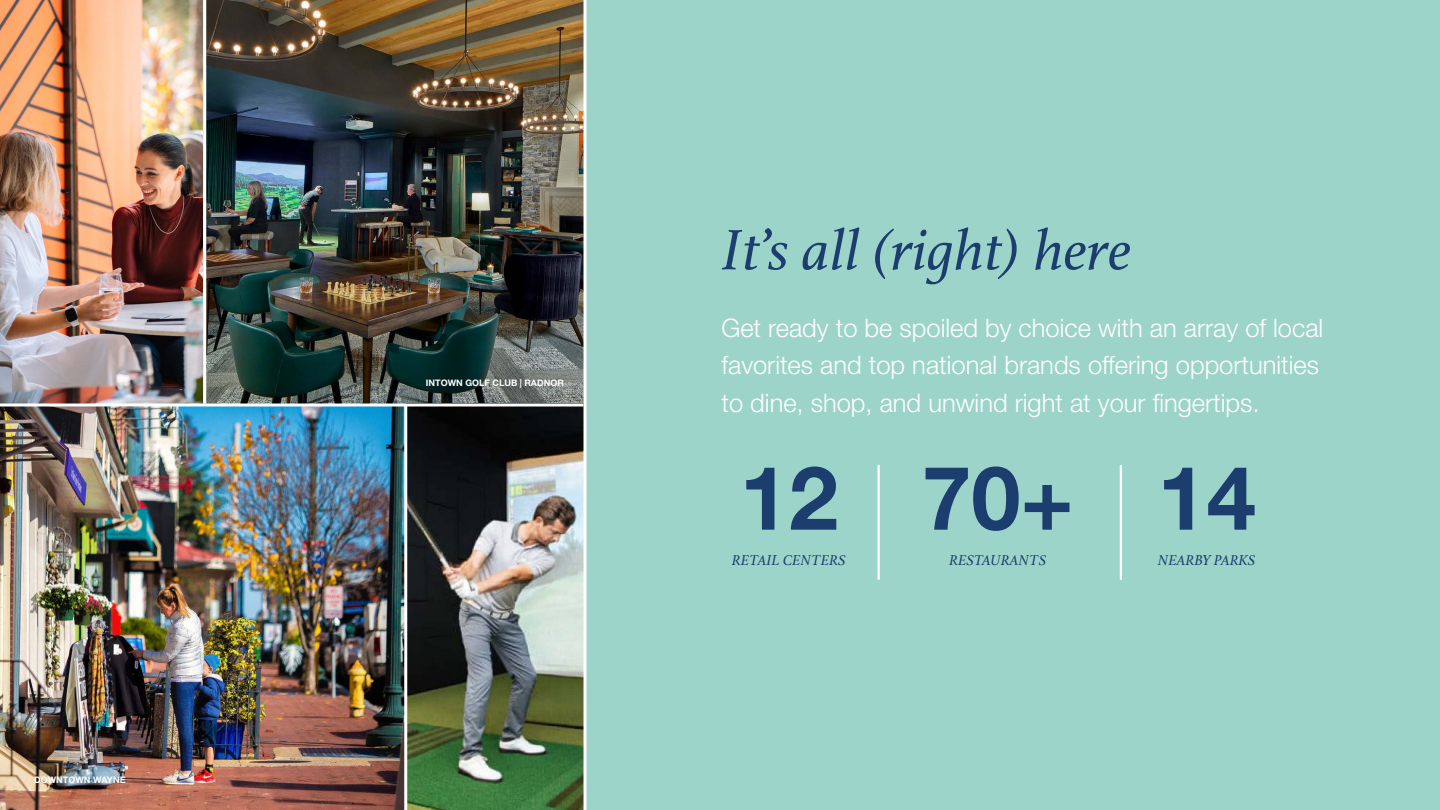
<style>
.page{position:relative;width:1440px;height:810px;background:#9dd4c9}
.page>*{position:absolute;margin:0;border:0;box-sizing:border-box;transform-origin:0 0}
.t1{font:700 88.5px "Helvetica Neue LT Std";color:#1b3e6e}
.t2{font:italic 60px "Athelas";color:#1b3e6e}
.t3{font:300 25.5px/37.5px "Helvetica Neue LT Std";color:#fff}
.t4{font:italic 15px "Athelas";color:#1b3e6e}
.t5{font:700 9px "Helvetica Neue LT Std";color:#fff}
</style>
<div class="page">
<img style="left:0;top:406px;width:584px;height:404px">
<img style="left:206px;top:0;width:378px;height:404px">
<hr style="left:878px;top:465px;width:2px;height:115px;background:#fff">
<hr style="left:1120px;top:465px;width:2px;height:115px;background:#fff">
<img style="left:0;top:0;width:202px;height:404px">
<hr style="left:584px;top:0;width:2px;height:810px;background:#fff">
<hr style="left:203px;top:0;width:3px;height:404px;background:#fff">
<hr style="left:0;top:404px;width:584px;height:2px;background:#fff">
<hr style="left:404px;top:405px;width:3px;height:405px;background:#fff">
<p class="t5" style="left:34px;top:775px;width:93px">DOWNTOWN WAYNE</p>
<p class="t5" style="left:426px;top:377px;width:140px">INTOWN GOLF CLUB | RADNOR</p>
<h2 class="t2" style="left:722px;top:203px;width:411px">It’s all (right) here</h2>
<p class="t3" style="left:722px;top:308px;width:603px">Get ready to be spoiled by choice with an array of local favorites and top national brands offering opportunities to dine, shop, and unwind right at your fingertips.</p>
<h1 class="t1" style="left:740px;top:443px;width:100px">12</h1>
<p class="t4" style="left:732px;top:549px;width:116px">RETAIL CENTERS</p>
<h1 class="t1" style="left:922px;top:443px;width:153px">70+</h1>
<p class="t4" style="left:949px;top:549px;width:99px">RESTAURANTS</p>
<h1 class="t1" style="left:1158px;top:443px;width:100px">14</h1>
<p class="t4" style="left:1158px;top:549px;width:99px">NEARBY PARKS</p>
</div>
